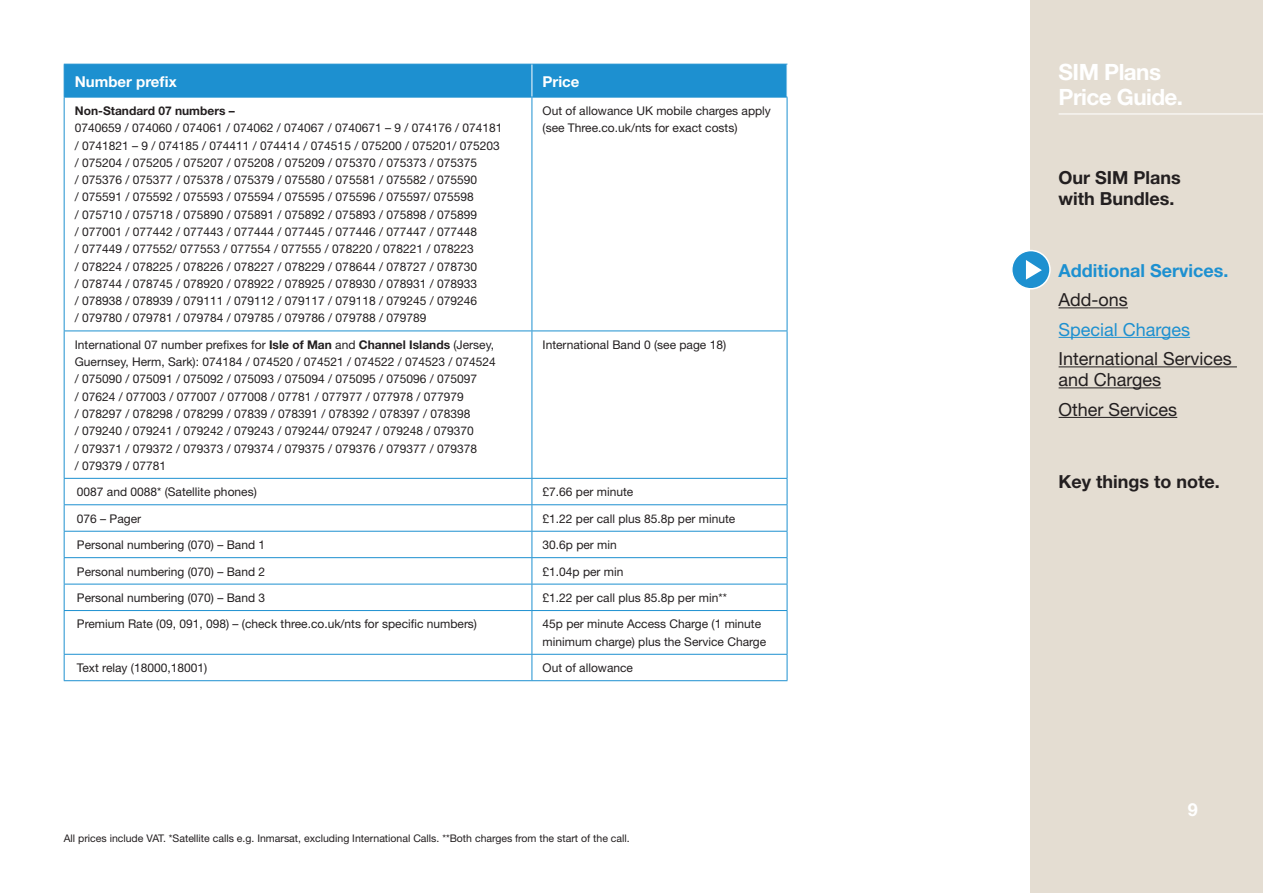
<style>
.page{position:relative;width:1263px;height:893px;background:#fff}
.page>*{position:absolute;margin:0;border:0;box-sizing:border-box;transform-origin:0 0}
.t1{font:22.5px/25.5px "Helvetica Neue LT Bold 1";letter-spacing:-.025em;color:#fff}
.t2{font:18px/21px "Helvetica Neue LT Roman 2";color:#231f20}
.t3{font:18px/21px "Helvetica Neue LT Bold 1";color:#231f20}
.t4{font:18px "Helvetica Neue LT Bold 1";color:#1d90d0}
.t5{font:18px "Helvetica Neue LT Roman 2";color:#1d90d0}
.t6{font:18px "Helvetica Neue LT Bold 1";color:#fff}
.t7{font:15px "Helvetica Neue LT Bold 1";color:#fff}
.t8{font:12px/17.2px "Helvetica Neue LT Roman 2";color:#231f20}
.t9{font:12px "Helvetica Neue LT Bold 1";color:#231f20}
.t10{font:10.5px "Helvetica Neue LT Roman 2";color:#231f20}
.s1{font-family:"Helvetica Neue LT Bold 1"}
</style>
<div class="page">
<div style="left:1031px;top:0;width:232px;height:893px;background:#e4ddd2"></div>
<div style="left:65px;top:65px;width:722px;height:32px;background:#1d90d0"></div>
<svg style="left:65px;top:98px;width:722px;height:582px"></svg>
<hr style="left:64px;top:65px;width:1px;height:32px;background:#1d90d0">
<hr style="left:64px;top:64px;width:468px;height:1px;background:#1d90d0">
<hr style="left:64px;top:98px;width:1px;height:233px;background:#1d90d0">
<hr style="left:64px;top:331px;width:1px;height:147px;background:#1d90d0">
<svg style="left:64px;top:479px;width:1px;height:131px"></svg>
<hr style="left:64px;top:611px;width:1px;height:43px;background:#1d90d0">
<svg style="left:64px;top:655px;width:1px;height:25px"></svg>
<hr style="left:532px;top:64px;width:255px;height:1px;background:#1d90d0">
<hr style="left:531px;top:65px;width:1px;height:32px;background:#fff">
<hr style="left:787px;top:98px;width:1px;height:233px;background:#1d90d0">
<hr style="left:787px;top:331px;width:1px;height:147px;background:#1d90d0">
<svg style="left:787px;top:479px;width:1px;height:131px"></svg>
<hr style="left:787px;top:611px;width:1px;height:43px;background:#1d90d0">
<svg style="left:787px;top:655px;width:1px;height:25px"></svg>
<hr style="left:531px;top:98px;width:1px;height:233px;background:#1d90d0">
<hr style="left:531px;top:331px;width:1px;height:147px;background:#1d90d0">
<svg style="left:531px;top:479px;width:1px;height:131px"></svg>
<hr style="left:531px;top:611px;width:1px;height:43px;background:#1d90d0">
<svg style="left:531px;top:655px;width:1px;height:25px"></svg>
<hr style="left:64px;top:331px;width:468px;height:1px;background:#1d90d0">
<hr style="left:532px;top:331px;width:255px;height:1px;background:#1d90d0">
<hr style="left:64px;top:478px;width:468px;height:1px;background:#1d90d0">
<hr style="left:532px;top:478px;width:255px;height:1px;background:#1d90d0">
<hr style="left:64px;top:504px;width:468px;height:1px;background:#1d90d0">
<hr style="left:532px;top:504px;width:255px;height:1px;background:#1d90d0">
<hr style="left:64px;top:531px;width:468px;height:1px;background:#1d90d0">
<hr style="left:532px;top:531px;width:255px;height:1px;background:#1d90d0">
<hr style="left:64px;top:557px;width:468px;height:1px;background:#1d90d0">
<hr style="left:532px;top:557px;width:255px;height:1px;background:#1d90d0">
<hr style="left:64px;top:584px;width:468px;height:1px;background:#1d90d0">
<hr style="left:532px;top:584px;width:255px;height:1px;background:#1d90d0">
<hr style="left:64px;top:610px;width:468px;height:1px;background:#1d90d0">
<hr style="left:532px;top:610px;width:255px;height:1px;background:#1d90d0">
<hr style="left:64px;top:654px;width:468px;height:1px;background:#1d90d0">
<hr style="left:532px;top:654px;width:255px;height:1px;background:#1d90d0">
<hr style="left:64px;top:97px;width:468px;height:1px;background:#1d90d0">
<hr style="left:532px;top:97px;width:255px;height:1px;background:#1d90d0">
<hr style="left:64px;top:680px;width:468px;height:1px;background:#1d90d0">
<hr style="left:532px;top:680px;width:255px;height:1px;background:#1d90d0">
<hr style="left:1058px;top:307px;width:70px;height:1px;background:#231f20">
<hr style="left:1058px;top:337px;width:132px;height:1px;background:#1d90d0">
<hr style="left:1058px;top:366px;width:179px;height:1px;background:#231f20">
<hr style="left:1058px;top:387px;width:103px;height:1px;background:#231f20">
<hr style="left:1058px;top:417px;width:119px;height:1px;background:#231f20">
<div style="left:1012px;top:251px;width:38px;height:38px;background:#1d90d0;border-radius:50%"></div>
<div style="left:1011px;top:250px;width:40px;height:40px;border:2px solid #fff;border-radius:50%"></div>
<svg style="left:1026px;top:260px;width:16px;height:20px"></svg>
<hr style="left:1058px;top:113px;width:205px;height:1px;background:#fff">
<p class="t7" style="left:75px;top:72px;width:103px">Number prefix</p>
<p class="t7" style="left:542px;top:72px;width:38px">Price</p>
<p class="t9" style="left:75px;top:103px;width:162px">Non-Standard 07 numbers –</p>
<p class="t8" style="left:75px;top:119px;width:429px">0740659 / 074060 / 074061 / 074062 / 074067 / 0740671 – 9 / 074176 / 074181 / 0741821 – 9 / 074185 / 074411 / 074414 / 074515 / 075200 / 075201/ 075203 / 075204 / 075205 / 075207 / 075208 / 075209 / 075370 / 075373 / 075375<br>/ 075376 / 075377 / 075378 / 075379 / 075580 / 075581 / 075582 / 075590<br>/ 075591 / 075592 / 075593 / 075594 / 075595 / 075596 / 075597/ 075598<br>/ 075710 / 075718 / 075890 / 075891 / 075892 / 075893 / 075898 / 075899<br>/ 077001 / 077442 / 077443 / 077444 / 077445 / 077446 / 077447 / 077448<br>/ 077449 / 077552/ 077553 / 077554 / 077555 / 078220 / 078221 / 078223<br>/ 078224 / 078225 / 078226 / 078227 / 078229 / 078644 / 078727 / 078730<br>/ 078744 / 078745 / 078920 / 078922 / 078925 / 078930 / 078931 / 078933<br>/ 078938 / 078939 / 079111 / 079112 / 079117 / 079118 / 079245 / 079246<br>/ 079780 / 079781 / 079784 / 079785 / 079786 / 079788 / 079789</p>
<p class="t8" style="left:542px;top:102px;width:230px">Out of allowance UK mobile charges apply (see Three.co.uk/nts for exact costs)</p>
<p class="t8" style="left:75px;top:336px;width:423px">International 07 number prefixes for <span class="s1">Isle of Man</span> and <span class="s1">Channel Islands</span> (Jersey, Guernsey, Herm, Sark): 074184 / 074520 / 074521 / 074522 / 074523 / 074524 / 075090 / 075091 / 075092 / 075093 / 075094 / 075095 / 075096 / 075097<br>/ 07624 / 077003 / 077007 / 077008 / 07781 / 077977 / 077978 / 077979<br>/ 078297 / 078298 / 078299 / 07839 / 078391 / 078392 / 078397 / 078398<br>/ 079240 / 079241 / 079242 / 079243 / 079244/ 079247 / 079248 / 079370<br>/ 079371 / 079372 / 079373 / 079374 / 079375 / 079376 / 079377 / 079378<br>/ 079379 / 07781</p>
<p class="t8" style="left:542px;top:336px;width:185px">International Band 0 (see page 18)</p>
<p class="t8" style="left:77px;top:483px;width:181px">0087 and 0088* (Satellite phones)</p>
<p class="t8" style="left:542px;top:483px;width:92px">£7.66 per minute</p>
<p class="t8" style="left:77px;top:510px;width:66px">076 – Pager</p>
<p class="t8" style="left:542px;top:510px;width:194px">£1.22 per call plus 85.8p per minute</p>
<p class="t8" style="left:77px;top:536px;width:190px">Personal numbering (070) – Band 1</p>
<p class="t8" style="left:542px;top:536px;width:76px">30.6p per min</p>
<p class="t8" style="left:77px;top:562px;width:190px">Personal numbering (070) – Band 2</p>
<p class="t8" style="left:542px;top:562px;width:82px">£1.04p per min</p>
<p class="t8" style="left:77px;top:589px;width:190px">Personal numbering (070) – Band 3</p>
<p class="t8" style="left:542px;top:589px;width:186px">£1.22 per call plus 85.8p per min**</p>
<p class="t8" style="left:77px;top:615px;width:402px">Premium Rate (09, 091, 098) – (check three.co.uk/nts for specific numbers)</p>
<p class="t8" style="left:542px;top:615px;width:225px">45p per minute Access Charge (1 minute minimum charge) plus the Service Charge</p>
<p class="t8" style="left:77px;top:659px;width:132px">Text relay (18000,18001)</p>
<p class="t8" style="left:542px;top:659px;width:92px">Out of allowance</p>
<p class="t10" style="left:64px;top:832px;width:567px">All prices include VAT. *Satellite calls e.g. Inmarsat, excluding International Calls. **Both charges from the start of the call.</p>
<h1 class="t1" style="left:1058px;top:58px;width:126px">SIM Plans<br>Price Guide.</h1>
<h2 class="t3" style="left:1058px;top:166px;width:124px">Our SIM Plans with Bundles.</h2>
<h2 class="t4" style="left:1058px;top:259px;width:171px">Additional Services.</h2>
<h2 class="t2" style="left:1058px;top:289px;width:71px">Add-ons</h2>
<h2 class="t5" style="left:1058px;top:318px;width:133px">Special Charges</h2>
<h2 class="t2" style="left:1058px;top:348px;width:175px">International Services and Charges</h2>
<h2 class="t2" style="left:1058px;top:398px;width:120px">Other Services</h2>
<h2 class="t3" style="left:1058px;top:470px;width:163px">Key things to note.</h2>
<h2 class="t6" style="left:1188px;top:799px;width:12px">9</h2>
</div>
